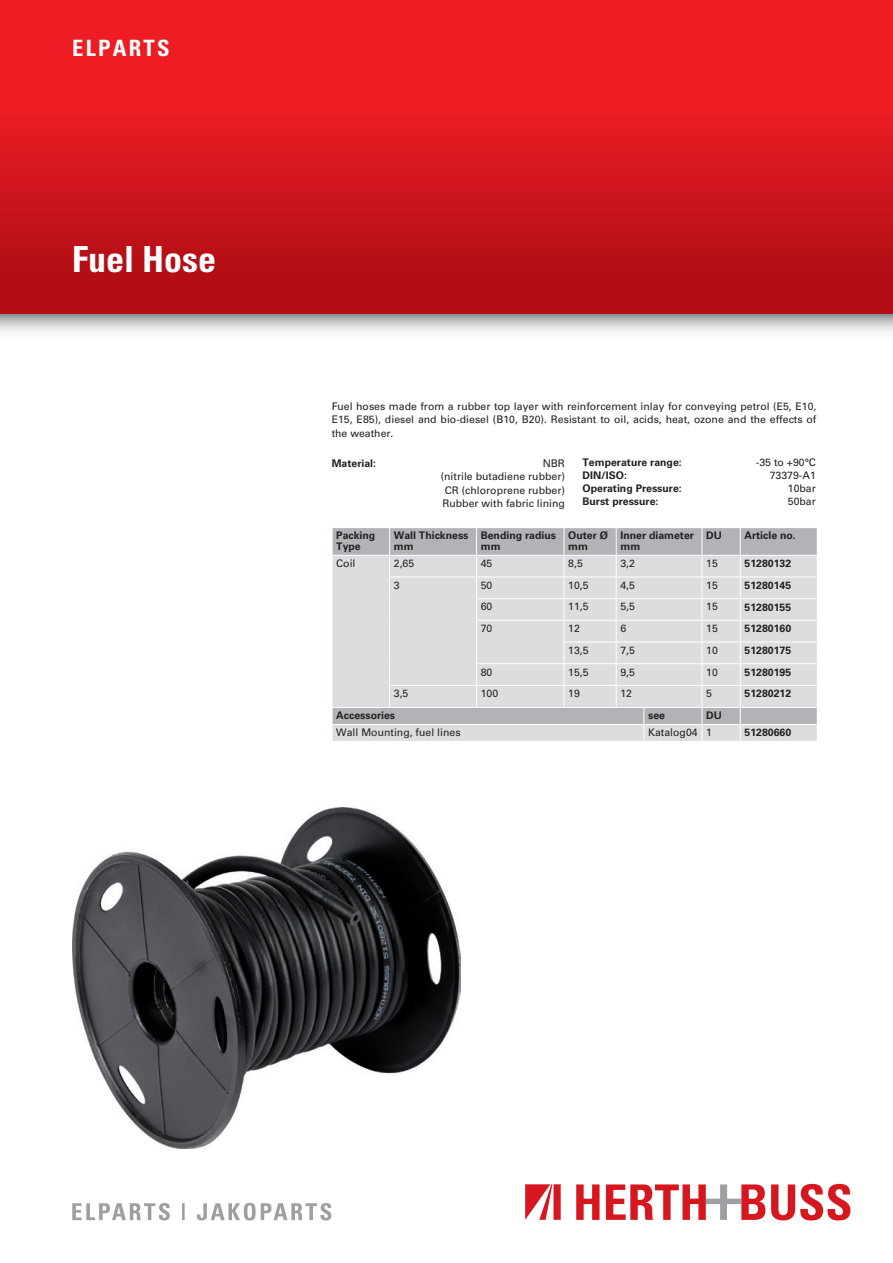
<style>
.page{position:relative;width:893px;height:1263px;background:#fff}
.page>*{position:absolute;margin:0;border:0;box-sizing:border-box;transform-origin:0 0}
.t1{font:700 condensed 36px "Univers LT Pro";color:#fff}
.t2{font:700 condensed 22.5px "Univers LT Pro";letter-spacing:.1em;color:#fff}
.t3{font:10.5px/13.5px "Univers LT Pro 55 Roman";color:#231f20;text-align:justify}
.t4{font:700 10.5px/10.5px "Univers LT Pro 65";color:#231f20}
</style>
<div class="page">
<img style="left:0;top:0;width:893px;height:333px">
<img style="left:72px;top:808px;width:389px;height:340px">
<svg style="left:576px;top:1184px;width:23px;height:36px"></svg>
<svg style="left:606px;top:1184px;width:159px;height:36px"></svg>
<svg style="left:771px;top:1184px;width:79px;height:36px"></svg>
<svg style="left:525px;top:1184px;width:36px;height:36px"></svg>
<svg style="left:332px;top:528px;width:485px;height:213px;background:#d5d6d8"></svg>
<svg style="left:72px;top:1203px;width:259px;height:17px"></svg>
<h2 class="t2" style="left:72px;top:34px;width:99px">ELPARTS</h2>
<h1 class="t1" style="left:72px;top:237px;width:145px">Fuel Hose</h1>
<p class="t3" style="left:332px;top:399px;width:486px">Fuel hoses made from a rubber top layer with reinforcement inlay for conveying petrol (E5, E10, E15, E85), diesel and bio-diesel (B10, B20). Resistant to oil, acids, heat, ozone and the effects of the weather.</p>
<p class="t4" style="left:332px;top:457px;width:46px">Material:</p>
<p class="t3" style="left:441px;top:456px;width:126px;text-align:right">NBR<br>(nitrile butadiene rubber)<br>CR (chloroprene rubber)<br>Rubber with fabric lining</p>
<p class="t4" style="left:583px;top:457px;width:101px">Temperature range:</p>
<p class="t3" style="left:756px;top:455px;width:61px">-35 to +90°C</p>
<p class="t4" style="left:583px;top:469px;width:46px">DIN/ISO:</p>
<p class="t3" style="left:770px;top:468px;width:48px">73379-A1</p>
<p class="t4" style="left:583px;top:482px;width:101px">Operating Pressure:</p>
<p class="t3" style="left:788px;top:481px;width:30px">10bar</p>
<p class="t4" style="left:583px;top:495px;width:77px">Burst pressure:</p>
<p class="t3" style="left:788px;top:494px;width:30px">50bar</p>
<p class="t4" style="left:336px;top:530px;width:41px">Packing<br>Type</p>
<p class="t4" style="left:394px;top:530px;width:76px">Wall Thickness mm</p>
<p class="t4" style="left:481px;top:530px;width:77px">Bending radius mm</p>
<p class="t4" style="left:568px;top:530px;width:41px">Outer Ø mm</p>
<p class="t4" style="left:620px;top:530px;width:75px">Inner diameter mm</p>
<p class="t4" style="left:706px;top:530px;width:17px">DU</p>
<p class="t4" style="left:744px;top:530px;width:53px">Article no.</p>
<p class="t3" style="left:336px;top:556px;width:21px">Coil</p>
<p class="t3" style="left:394px;top:556px;width:22px">2,65</p>
<p class="t3" style="left:481px;top:556px;width:13px">45</p>
<p class="t3" style="left:568px;top:556px;width:16px">8,5</p>
<p class="t3" style="left:620px;top:556px;width:16px">3,2</p>
<p class="t3" style="left:706px;top:556px;width:13px">15</p>
<p class="t4" style="left:744px;top:558px;width:48px">51280132</p>
<p class="t3" style="left:394px;top:578px;width:7px">3</p>
<p class="t3" style="left:481px;top:578px;width:13px">50</p>
<p class="t3" style="left:568px;top:578px;width:22px">10,5</p>
<p class="t3" style="left:620px;top:578px;width:16px">4,5</p>
<p class="t3" style="left:706px;top:578px;width:13px">15</p>
<p class="t4" style="left:744px;top:579px;width:48px">51280145</p>
<p class="t3" style="left:481px;top:599px;width:13px">60</p>
<p class="t3" style="left:568px;top:599px;width:22px">11,5</p>
<p class="t3" style="left:620px;top:599px;width:16px">5,5</p>
<p class="t3" style="left:706px;top:599px;width:13px">15</p>
<p class="t4" style="left:744px;top:601px;width:48px">51280155</p>
<p class="t3" style="left:481px;top:621px;width:13px">70</p>
<p class="t3" style="left:568px;top:621px;width:13px">12</p>
<p class="t3" style="left:620px;top:621px;width:7px">6</p>
<p class="t3" style="left:706px;top:621px;width:13px">15</p>
<p class="t4" style="left:744px;top:623px;width:48px">51280160</p>
<p class="t3" style="left:568px;top:643px;width:22px">13,5</p>
<p class="t3" style="left:620px;top:643px;width:16px">7,5</p>
<p class="t3" style="left:706px;top:643px;width:13px">10</p>
<p class="t4" style="left:744px;top:644px;width:48px">51280175</p>
<p class="t3" style="left:481px;top:665px;width:13px">80</p>
<p class="t3" style="left:568px;top:665px;width:22px">15,5</p>
<p class="t3" style="left:620px;top:665px;width:16px">9,5</p>
<p class="t3" style="left:706px;top:665px;width:13px">10</p>
<p class="t4" style="left:744px;top:666px;width:48px">51280195</p>
<p class="t3" style="left:394px;top:686px;width:16px">3,5</p>
<p class="t3" style="left:481px;top:686px;width:19px">100</p>
<p class="t3" style="left:568px;top:686px;width:13px">19</p>
<p class="t3" style="left:620px;top:686px;width:13px">12</p>
<p class="t3" style="left:706px;top:686px;width:7px">5</p>
<p class="t4" style="left:744px;top:688px;width:48px">51280212</p>
<p class="t4" style="left:336px;top:710px;width:60px">Accessories</p>
<p class="t4" style="left:648px;top:710px;width:18px">see</p>
<p class="t4" style="left:706px;top:710px;width:17px">DU</p>
<p class="t3" style="left:336px;top:725px;width:126px">Wall Mounting, fuel lines</p>
<p class="t3" style="left:648px;top:725px;width:65px">Katalog04 1</p>
<p class="t4" style="left:744px;top:727px;width:48px">51280660</p>
</div>
